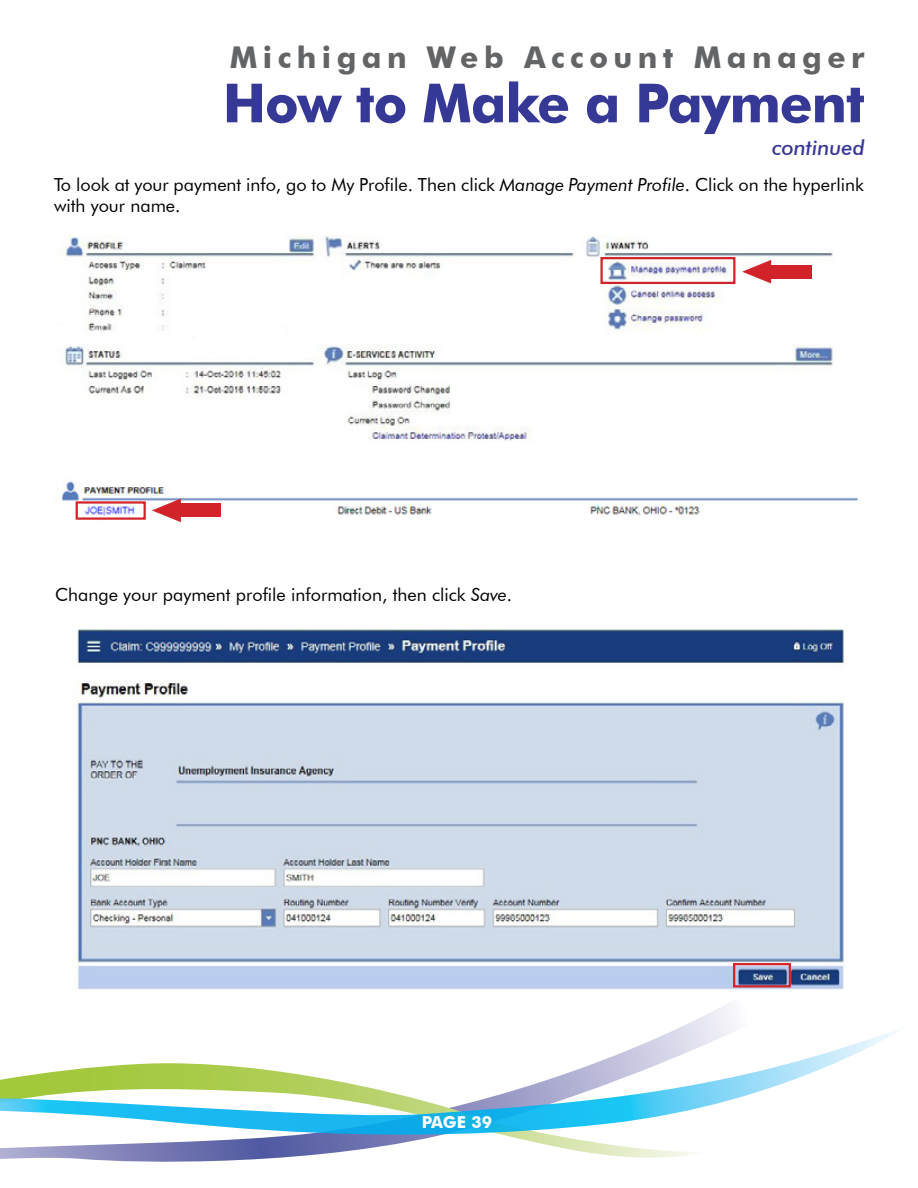
<style>
.page{position:relative;width:918px;height:1188px;background:#fff}
.page>*{position:absolute;margin:0;border:0;box-sizing:border-box;transform-origin:0 0}
.t1{font:700 54px "Futura BT";letter-spacing:-.02em;color:#363895}
.t2{font:700 30px "Futura BT";letter-spacing:.18em;color:#636466}
.t3{font:italic 500 21px "Futura BT";color:#363895}
.t4{font:18px/21px "Futura BT";color:#000}
.t5{font:700 16.5px "Futura BT";color:#fff}
.s1{font-style:italic}
</style>
<div class="page">
<svg style="left:684px;top:1004px;width:52px;height:22px"></svg>
<svg style="left:0;top:1147px;width:698px;height:15px"></svg>
<svg style="left:0;top:1026px;width:897px;height:121px"></svg>
<img style="left:63px;top:235px;width:770px;height:207px">
<img style="left:61px;top:481px;width:798px;height:42px">
<img style="left:75px;top:630px;width:770px;height:360px">
<div style="left:733px;top:963px;width:58px;height:24px;border:2px solid #d2232a"></div>
<div style="left:600px;top:257px;width:135px;height:27px;border:2px solid #d2232a"></div>
<svg style="left:742px;top:260px;width:29px;height:24px"></svg>
<div style="left:761px;top:265px;width:50px;height:13px;background:#d2232a"></div>
<div style="left:76px;top:501px;width:70px;height:19px;border:2px solid #d2232a"></div>
<svg style="left:152px;top:499px;width:29px;height:23px"></svg>
<div style="left:171px;top:503px;width:50px;height:14px;background:#d2232a"></div>
<div style="left:56px;top:325px;width:22px;height:21px;background:#fff"></div>
<h2 class="t2" style="left:230px;top:39px;width:636px">Michigan Web Account Manager</h2>
<h1 class="t1" style="left:223px;top:70px;width:644px">How to Make a Payment</h1>
<p class="t3" style="left:772px;top:135px;width:94px">continued</p>
<p class="t4" style="left:54px;top:174px;width:811px">To look at your payment info, go to My Profile. Then click <span class="s1">Manage Payment Profile</span>. Click on the hyperlink with your name.</p>
<p class="t4" style="left:55px;top:584px;width:455px">Change your payment profile information, then click <span class="s1">Save</span>.</p>
<p class="t5" style="left:422px;top:1112px;width:72px">Page 39</p>
</div>
